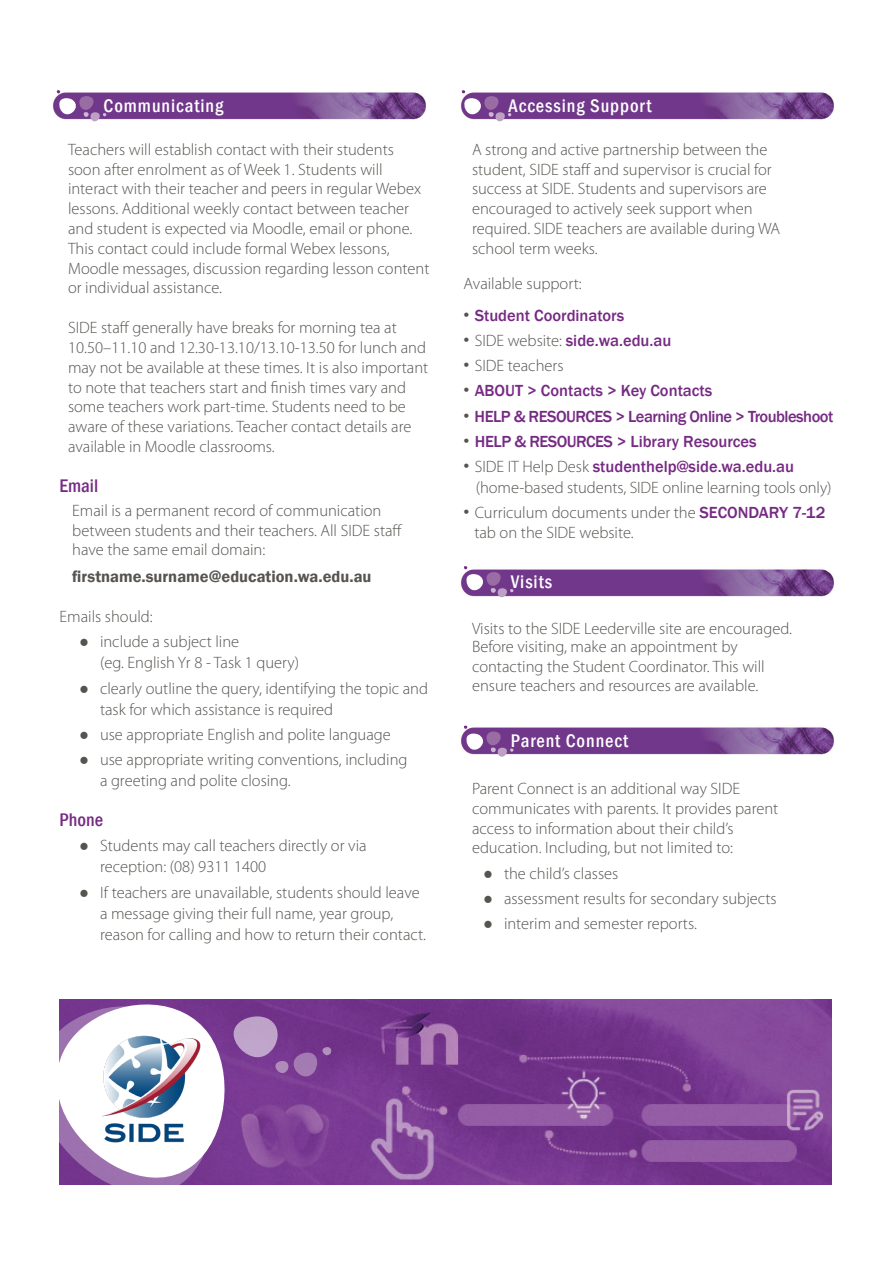
<style>
.page{position:relative;width:893px;height:1263px;background:#fff}
.page>*{position:absolute;margin:0;border:0;box-sizing:border-box;transform-origin:0 0}
.t1{font:500 condensed 18.75px "Franklin Gothic";letter-spacing:.05em;color:#fff}
.t2{font:500 condensed 18.75px "Franklin Gothic";color:#762a83}
.fastrack_paragraph{font:300 16.5px/19.8px "Myriad Pro";color:#575450}
.fastrack_paragraph-2{font:500 16.5px "Franklin Gothic";color:#762a83}
.fastrack_paragraph-3{font:500 16.5px "Franklin Gothic";letter-spacing:-.03em;color:#762a83}
.fastrack_paragraph-4{font:600 16.5px "Franklin Gothic";color:#575450}
.s1{font-family:"Franklin Gothic";font-weight:500;font-stretch:condensed}
.s2{font-family:"Myriad Pro";font-weight:300;font-size:24px;color:#575450}
.s3{font-family:"Myriad Pro";font-weight:300;color:#575450}
.s4{font-size:24px}
.s5{font-family:"Franklin Gothic";font-weight:500;color:#762a83}
</style>
<div class="page">
<img style="left:53px;top:91px;width:373px;height:29px">
<img style="left:461px;top:91px;width:373px;height:29px">
<img style="left:331px;top:999px;width:500px;height:185px">
<svg style="left:57px;top:90px;width:49px;height:32px"></svg>
<svg style="left:462px;top:90px;width:49px;height:32px"></svg>
<img style="left:461px;top:569px;width:373px;height:28px">
<svg style="left:464px;top:566px;width:50px;height:32px"></svg>
<img style="left:461px;top:727px;width:373px;height:28px">
<svg style="left:464px;top:725px;width:50px;height:32px"></svg>
<svg style="left:59px;top:999px;width:272px;height:186px"></svg>
<img style="left:96px;top:1031px;width:109px;height:112px">
<p class="t1" style="left:104px;top:94px;width:121px">Communicating</p>
<p class="t1" style="left:509px;top:94px;width:144px">Accessing Support</p>
<p class="fastrack_paragraph" style="left:68px;top:140px;width:363px">Teachers will establish contact with their students soon after enrolment as of Week 1. Students will interact with their teacher and peers in regular Webex lessons. Additional weekly contact between teacher and student is expected via Moodle, email or phone.<br>This contact could include formal Webex lessons, Moodle messages, discussion regarding lesson content or individual assistance.</p>
<p class="fastrack_paragraph" style="left:68px;top:318px;width:362px">SIDE staff generally have breaks for morning tea at 10.50–11.10 and 12.30-13.10/13.10-13.50 for lunch and may not be available at these times. It is also important to note that teachers start and finish times vary and some teachers work part-time. Students need to be aware of these variations. Teacher contact details are available in Moodle classrooms.</p>
<p class="t2" style="left:60px;top:473px;width:40px">Email</p>
<p class="fastrack_paragraph" style="left:72px;top:501px;width:332px">Email is a permanent record of communication between students and their teachers. All SIDE staff have the same email domain:</p>
<p class="fastrack_paragraph-4" style="left:72px;top:567px;width:301px">firstname.surname@education.wa.edu.au</p>
<p class="fastrack_paragraph" style="left:60px;top:607px;width:95px">Emails should:</p>
<p class="fastrack_paragraph" style="left:100px;top:632px;width:201px;line-height:21px;text-indent:-21px"><span class="s1">●</span> include a subject line<br>(eg. English Yr 8 - Task 1 query)</p>
<p class="fastrack_paragraph" style="left:100px;top:678px;width:330px;line-height:21px;text-indent:-21px"><span class="s1">●</span> clearly outline the query, identifying the topic and task for which assistance is required</p>
<p class="fastrack_paragraph" style="left:79px;top:725px;width:313px"><span class="s1">●</span> use appropriate English and polite language</p>
<p class="fastrack_paragraph" style="left:100px;top:749px;width:309px;line-height:21px;text-indent:-21px"><span class="s1">●</span> use appropriate writing conventions, including a greeting and polite closing.</p>
<p class="t2" style="left:60px;top:807px;width:45px">Phone</p>
<p class="fastrack_paragraph" style="left:100px;top:835px;width:268px;line-height:21px;text-indent:-21px"><span class="s1">●</span> Students may call teachers directly or via reception: (08) 9311 1400</p>
<p class="fastrack_paragraph" style="left:100px;top:882px;width:327px;line-height:21px;text-indent:-21px"><span class="s1">●</span> If teachers are unavailable, students should leave a message giving their full name, year group, reason for calling and how to return their contact.</p>
<p class="fastrack_paragraph" style="left:472px;top:140px;width:310px">A strong and active partnership between the student, SIDE staff and supervisor is crucial for success at SIDE. Students and supervisors are encouraged to actively seek support when required. SIDE teachers are available during WA school term weeks.</p>
<p class="fastrack_paragraph" style="left:463px;top:274px;width:120px">Available support:</p>
<p class="fastrack_paragraph-2" style="left:463px;top:305px;width:162px"><span class="s2">•</span> Student Coordinators</p>
<p class="fastrack_paragraph-2" style="left:463px;top:330px;width:209px"><span class="s2">•</span> <span class="s3">SIDE website:</span> side.wa.edu.au</p>
<p class="fastrack_paragraph" style="left:463px;top:356px;width:102px"><span class="s4">•</span> SIDE teachers</p>
<p class="fastrack_paragraph-2" style="left:463px;top:381px;width:250px"><span class="s2">•</span> ABOUT &gt; Contacts &gt; Key Contacts</p>
<p class="fastrack_paragraph-3" style="left:463px;top:406px;width:371px"><span class="s2">•</span> HELP &amp; RESOURCES &gt; Learning Online &gt; Troubleshoot</p>
<p class="fastrack_paragraph-2" style="left:463px;top:431px;width:295px"><span class="s2">•</span> HELP &amp; RESOURCES &gt; Library Resources</p>
<p class="fastrack_paragraph" style="left:476px;top:456px;width:357px;line-height:21px;text-indent:-12px"><span class="s4">•</span> SIDE IT Help Desk <span class="s5">studenthelp@side.wa.edu.au </span>(home-based students, SIDE online learning tools only)</p>
<p class="fastrack_paragraph" style="left:474px;top:503px;width:353px;text-indent:-11px"><span class="s4">•</span> Curriculum documents under the <span class="s5">SECONDARY 7-12 </span>tab on the SIDE website.</p>
<p class="t1" style="left:511px;top:569px;width:43px">Visits</p>
<p class="fastrack_paragraph" style="left:472px;top:619px;width:321px;line-height:18px">Visits to the SIDE Leederville site are encouraged.<br>Before visiting, make an appointment by</p>
<p class="fastrack_paragraph" style="left:472px;top:656px;width:294px">contacting the Student Coordinator. This will ensure teachers and resources are available.</p>
<p class="t1" style="left:511px;top:728px;width:119px">Parent Connect</p>
<p class="fastrack_paragraph" style="left:472px;top:779px;width:308px">Parent Connect is an additional way SIDE communicates with parents. It provides parent access to information about their child’s education. Including, but not limited to:</p>
<p class="fastrack_paragraph" style="left:483px;top:863px;width:137px"><span class="s1">●</span> the child’s classes</p>
<p class="fastrack_paragraph" style="left:483px;top:889px;width:295px"><span class="s1">●</span> assessment results for secondary subjects</p>
<p class="fastrack_paragraph" style="left:483px;top:914px;width:215px"><span class="s1">●</span> interim and semester reports.</p>
</div>
